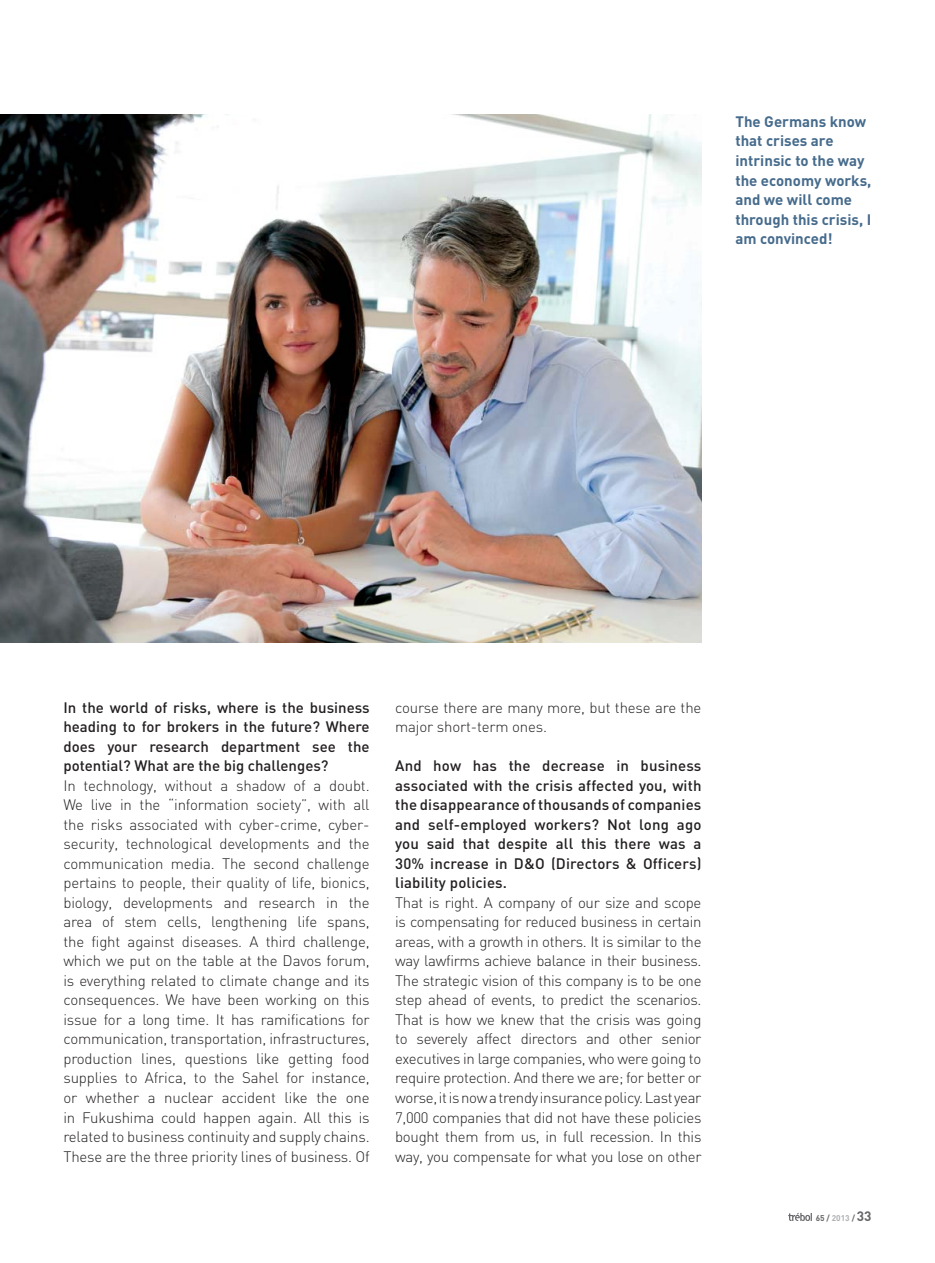
<style>
.page{position:relative;width:935px;height:1263px;background:#fff}
.page>*{position:absolute;margin:0;border:0;box-sizing:border-box;transform-origin:0 0}
.t1{font:300 15px/19.5px "DIN";letter-spacing:-.01em;color:#231f20;text-align:justify}
.t2{font:500 15px/19.5px "DIN";color:#231f20;text-align:justify}
.t3{font:700 15px/19.5px "DIN";color:#466b8c}
.t4{font:700 8.25px "DIN";color:#67686b}
.s1{color:#aeb0b3}
.s2{font-size:13.5px}
</style>
<div class="page">
<svg style="left:788px;top:1212px;width:24px;height:8px"></svg>
<img style="left:0;top:114px;width:701px;height:528px">
<p class="t3" style="left:735px;top:114px;width:137px">The Germans know that crises are intrinsic to the way the economy works, and we will come through this crisis, I am convinced!</p>
<p class="t2" style="left:63px;top:699px;width:308px">In the world of risks, where is the business heading to for brokers in the future? Where does your research department see the potential? What are the big challenges?</p>
<p class="t1" style="left:63px;top:777px;width:308px">In technology, without a shadow of a doubt.<br>We live in the “information society”, with all the risks associated with cyber-crime, cyber&shy;security, technological developments and the communication media. The second challenge pertains to people, their quality of life, bionics, biology, developments and research in the area of stem cells, lengthening life spans, the fight against diseases. A third challenge, which we put on the table at the Davos forum, is everything related to climate change and its consequences. We have been working on this issue for a long time. It has ramifications for communication, transportation, infrastructures, production lines, questions like getting food supplies to Africa, to the Sahel for instance, or whether a nuclear accident like the one in Fukushima could happen again. All this is related to business continuity and supply chains.<br>These are the three priority lines of business. Of</p>
<p class="t1" style="left:395px;top:699px;width:308px">course there are many more, but these are the major short-term ones.</p>
<p class="t2" style="left:395px;top:757px;width:308px">And how has the decrease in business associated with the crisis affected you, with the disappearance of thousands of companies and self-employed workers? Not long ago you said that despite all this there was a 30% increase in D&amp;O (Directors &amp; Officers) liability policies.</p>
<p class="t1" style="left:395px;top:894px;width:308px">That is right. A company of our size and scope is compensating for reduced business in certain areas, with a growth in others. It is similar to the way lawfirms achieve balance in their business.<br>The strategic vision of this company is to be one step ahead of events, to predict the scenarios.<br>That is how we knew that the crisis was going to severely affect directors and other senior executives in large companies, who were going to require protection. And there we are; for better or worse, it is now a trendy insurance policy. Last year 7,000 companies that did not have these policies bought them from us, in full recession. In this way, you compensate for what you lose on other</p>
<p class="t4" style="left:815px;top:1214px;width:57px">65 / <span class="s1">2013</span> / <span class="s2">33</span></p>
</div>
